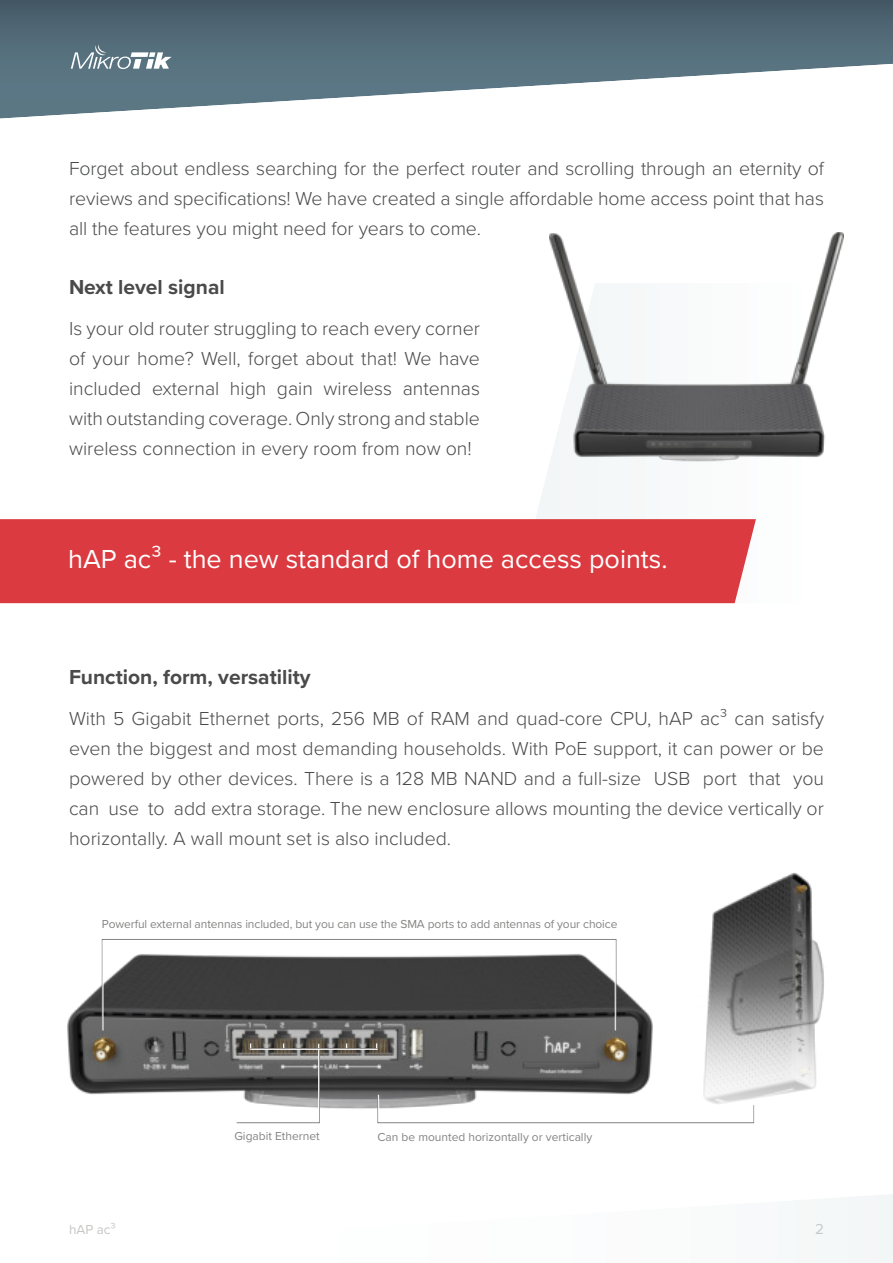
<style>
.page{position:relative;width:893px;height:1263px;background:#fff}
.page>*{position:absolute;margin:0;border:0;box-sizing:border-box;transform-origin:0 0}
.t1{font:27px "Proxima Nova";color:#fff}
.t2{font:700 21px "Proxima Nova";color:#4a4a4a}
.t3{font:300 19.5px/30px "Proxima Nova";color:#4a4a4a;text-align:justify}
.t4{font:300 19.5px/30px "Proxima Nova";letter-spacing:-.005em;color:#494a4a;text-align:justify}
.t5{font:15px "Proxima Nova";color:#c7c8ca}
.t6{font:13.5px "Proxima Nova";color:#c6c6c5}
.t7{font:12px "Proxima Nova";letter-spacing:-.005em;color:#858483}
</style>
<div class="page">
<div style="left:848px;top:1194px;width:45px;height:68px;background:#f4f6f7"></div>
<svg style="left:536px;top:468px;width:62px;height:51px;fill:#f4f6f7"></svg>
<div style="left:0;top:519px;width:756px;height:84px;background:#db3b40"></div>
<svg style="left:0;top:0;width:893px;height:119px;fill:#57727f"></svg>
<svg style="left:69px;top:44px;width:103px;height:25px"></svg>
<img style="left:67px;top:939px;width:603px;height:185px">
<div style="left:102px;top:939px;width:514px;height:92px;border:1px solid #858483"></div>
<hr style="left:103px;top:940px;width:1px;height:90px;background:#fff">
<hr style="left:615px;top:940px;width:1px;height:90px;background:#fff">
<hr style="left:249px;top:1048px;width:129px;height:1px;background:#858483">
<hr style="left:250px;top:1049px;width:128px;height:1px;background:#fff">
<svg style="left:236px;top:1043px;width:84px;height:80px"></svg>
<svg style="left:377px;top:1094px;width:293px;height:29px"></svg>
<img style="left:670px;top:872px;width:154px;height:252px">
<img style="left:549px;top:232px;width:295px;height:241px">
<p class="t4" style="left:69px;top:154px;width:756px">Forget about endless searching for the perfect router and scrolling through an eternity of reviews and specifications! We have created a single affordable home access point that has all the features you might need for years to come.</p>
<p class="t2" style="left:69px;top:278px;width:157px">Next level signal</p>
<p class="t3" style="left:69px;top:314px;width:413px">Is your old router struggling to reach every corner of your home? Well, forget about that! We have included external high gain wireless antennas with outstanding coverage. Only strong and stable wireless connection in every room from now on!</p>
<h1 class="t1" style="left:68px;top:546px;width:601px">hAP ac³ - the new standard of home access points.</h1>
<p class="t2" style="left:69px;top:668px;width:243px">Function, form, versatility</p>
<p class="t3" style="left:69px;top:704px;width:757px">With 5 Gigabit Ethernet ports, 256 MB of RAM and quad-core CPU, hAP ac³ can satisfy even the biggest and most demanding households. With PoE support, it can power or be powered by other devices. There is a 128 MB NAND and a full-size USB port that you can use to add extra storage. The new enclosure allows mounting the device vertically or horizontally. A wall mount set is also included.</p>
<p class="t7" style="left:102px;top:918px;width:517px">Powerful external antennas included, but you can use the SMA ports to add antennas of your choice</p>
<p class="t7" style="left:234px;top:1130px;width:87px">Gigabit Ethernet</p>
<p class="t7" style="left:377px;top:1131px;width:216px">Can be mounted horizontally or vertically</p>
<p class="t6" style="left:69px;top:1223px;width:48px">hAP ac³</p>
<p class="t5" style="left:815px;top:1222px;width:10px">2</p>
</div>
